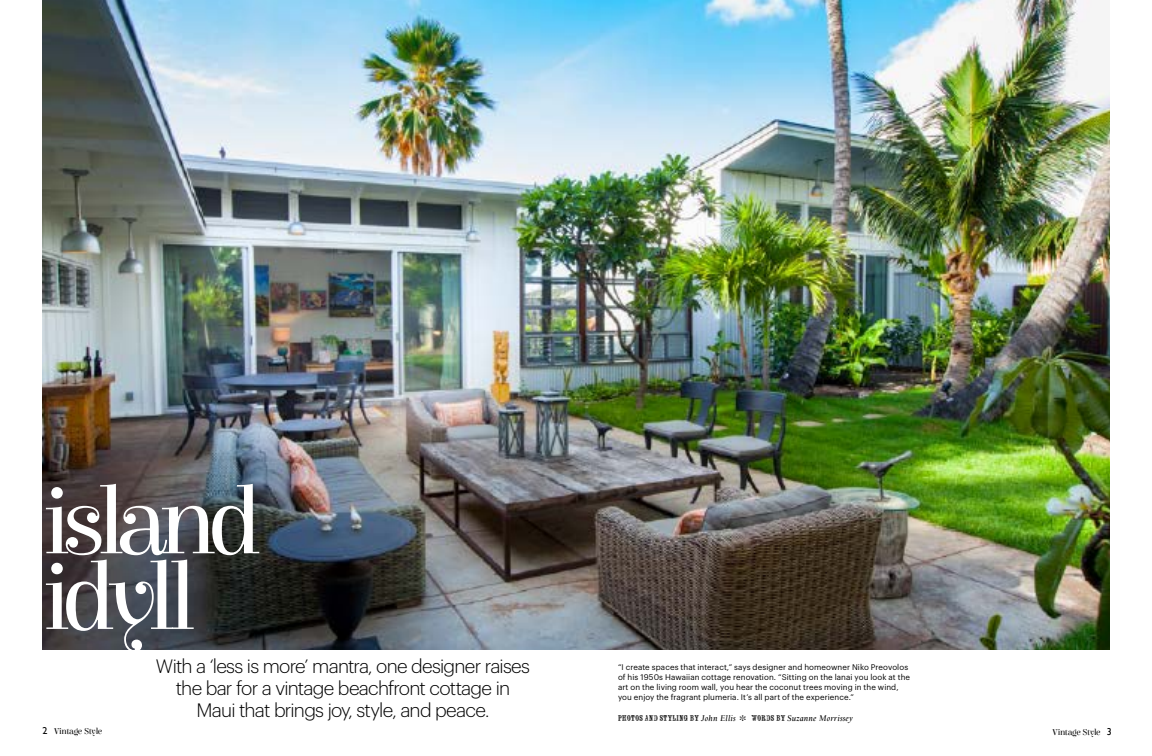
<style>
.page{position:relative;width:1152px;height:756px;background:#fff}
.page>*{position:absolute;margin:0;border:0;box-sizing:border-box;transform-origin:0 0}
.t1{font:98.8px/75.7px "Elsie";letter-spacing:-.1em;color:#fff}
.t2{font:300 19px/22px "Graphik";letter-spacing:-.04em;color:#000;text-align:center}
.t3{font:9px "Elsie";letter-spacing:-.03em;color:#000}
.t4{font:8px/10px "Graphik";letter-spacing:.01em;color:#000}
.t5{font:8px "Wausau";letter-spacing:.01em;color:#000}
.s1{font-family:"Gill Sans";font-size:10px}
.s2{font-family:"Starling";font-style:italic;font-size:8.5px}
.s3{font-family:"Odile";font-size:14px}
</style>
<div class="page">
<img style="left:42px;top:0;width:1068px;height:650px">
<h1 class="t1" style="left:42px;top:484px;width:222px">island idyll</h1>
<h2 class="t2" style="left:156px;top:653px;width:375px">With a ‘less is more’ mantra, one designer raises the bar for a vintage beachfront cottage in<br>Maui that brings joy, style, and peace.</h2>
<p class="t4" style="left:618px;top:662px;width:294px">“I create spaces that interact,” says designer and homeowner Niko Preovolos of his 1950s Hawaiian cottage renovation. “Sitting on the lanai you look at the art on the living room wall, you hear the coconut trees moving in the wind, you enjoy the fragrant plumeria. It’s all part of the experience.”</p>
<p class="t3" style="left:42px;top:726px;width:61px"><span class="s1">2</span> Vintage Style</p>
<p class="t5" style="left:618px;top:713px;width:236px">PHOTOS AND STYLING BY <span class="s2">John Ellis</span> <span class="s3">*</span> WORDS BY <span class="s2">Suzanne Morrissey</span></p>
<p class="t3" style="left:1053px;top:727px;width:60px">Vintage Style <span class="s1">3</span></p>
</div>
